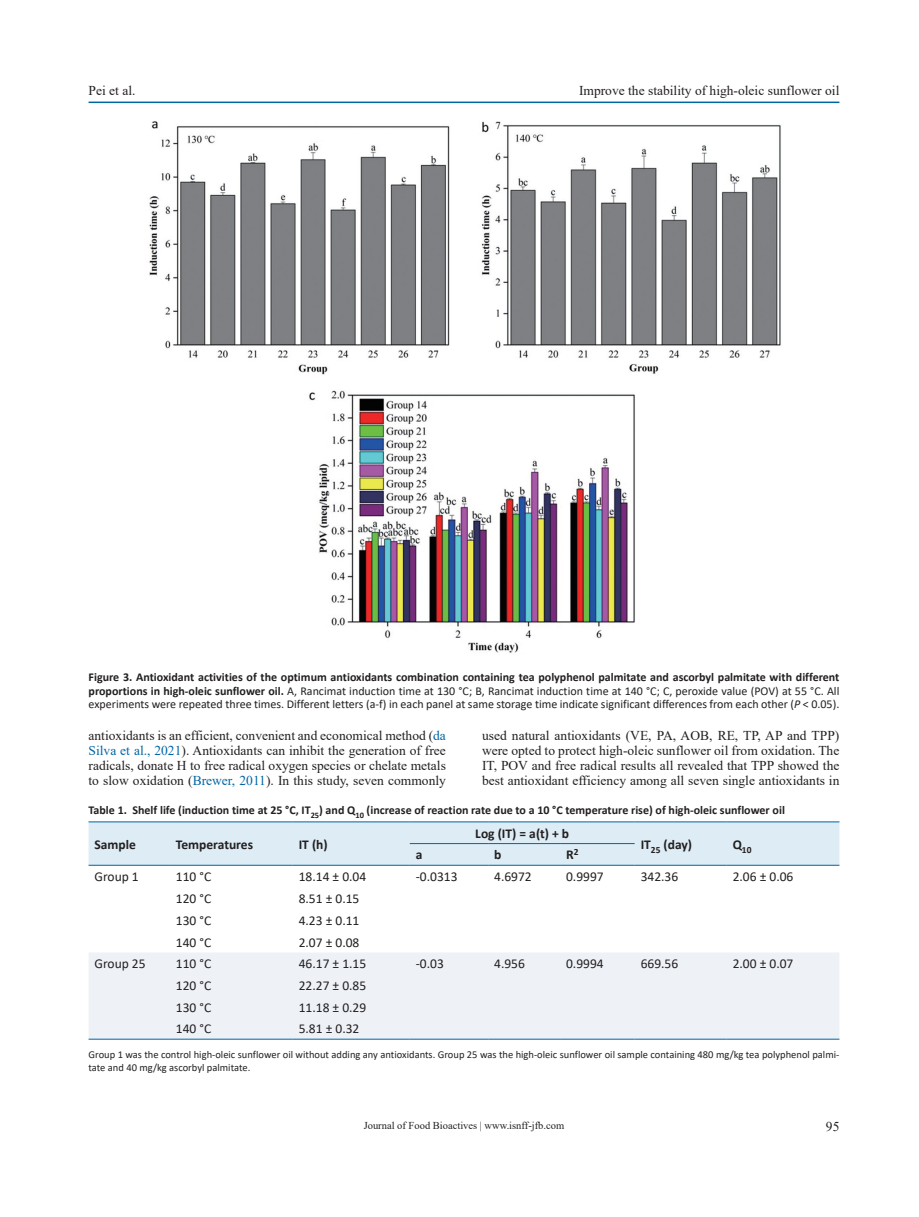
<style>
.page{position:relative;width:919px;height:1217px;background:#fff}
.page>*{position:absolute;margin:0;border:0;box-sizing:border-box;transform-origin:0 0}
.t1{font:13.5px/15px "Times New Roman";color:#231f20;text-align:justify}
.t2{font:13.5px "Calibri";color:#231f20}
.t3{font:700 13.5px "Calibri";color:#231f20}
.t4{font:12px/13.5px "Calibri";color:#231f20;text-align:justify}
.t5{font:700 12px "Calibri";color:#231f20}
.t6{font:10.5px/12.6px "Calibri";color:#231f20}
.t7{font:10.5px "Times New Roman";color:#231f20}
.t8{font:700 9.45px "Calibri";color:#231f20}
.s1{font-weight:700}
.s2{font-style:italic}
.s3{color:#0065a4}
</style>
<div class="page">
<hr style="left:88px;top:101px;width:751px;height:2px;background:#0065a4">
<img style="left:149px;top:121px;width:632px;height:532px">
<div style="left:88px;top:822px;width:751px;height:42px;background:#ddecf5"></div>
<svg style="left:88px;top:865px;width:751px;height:1px"></svg>
<div style="left:89px;top:953px;width:750px;height:85px;background:#eef2f7"></div>
<hr style="left:88px;top:864px;width:82px;height:1px;background:#0065a4">
<hr style="left:170px;top:864px;width:122px;height:1px;background:#0065a4">
<hr style="left:292px;top:864px;width:118px;height:1px;background:#0065a4">
<hr style="left:634px;top:864px;width:92px;height:1px;background:#0065a4">
<hr style="left:726px;top:864px;width:113px;height:1px;background:#0065a4">
<hr style="left:88px;top:821px;width:82px;height:1px;background:#0065a4">
<hr style="left:170px;top:821px;width:122px;height:1px;background:#0065a4">
<hr style="left:292px;top:821px;width:118px;height:1px;background:#0065a4">
<hr style="left:410px;top:821px;width:78px;height:1px;background:#0065a4">
<hr style="left:488px;top:821px;width:72px;height:1px;background:#0065a4">
<hr style="left:560px;top:821px;width:74px;height:1px;background:#0065a4">
<hr style="left:634px;top:821px;width:92px;height:1px;background:#0065a4">
<hr style="left:726px;top:821px;width:113px;height:1px;background:#0065a4">
<hr style="left:410px;top:843px;width:78px;height:1px;background:#0065a4">
<hr style="left:410px;top:864px;width:78px;height:1px;background:#0065a4">
<hr style="left:488px;top:843px;width:72px;height:1px;background:#0065a4">
<hr style="left:488px;top:864px;width:72px;height:1px;background:#0065a4">
<hr style="left:560px;top:843px;width:74px;height:1px;background:#0065a4">
<hr style="left:560px;top:864px;width:74px;height:1px;background:#0065a4">
<hr style="left:88px;top:1038px;width:82px;height:1px;background:#0065a4">
<hr style="left:170px;top:1038px;width:122px;height:1px;background:#0065a4">
<hr style="left:292px;top:1038px;width:118px;height:1px;background:#0065a4">
<hr style="left:410px;top:1038px;width:78px;height:1px;background:#0065a4">
<hr style="left:488px;top:1038px;width:72px;height:1px;background:#0065a4">
<hr style="left:560px;top:1038px;width:74px;height:1px;background:#0065a4">
<hr style="left:634px;top:1038px;width:92px;height:1px;background:#0065a4">
<hr style="left:726px;top:1038px;width:113px;height:1px;background:#0065a4">
<p class="t1" style="left:88px;top:82px;width:48px">Pei et al.</p>
<p class="t1" style="left:579px;top:82px;width:262px">Improve the stability of high-oleic sunflower oil</p>
<p class="t4" style="left:88px;top:670px;width:752px"><span class="s1">Figure 3. Antioxidant activities of the optimum antioxidants combination containing tea polyphenol palmitate and ascorbyl palmitate with different proportions in high-oleic sunflower oil.</span> A, Rancimat induction time at 130 °C; B, Rancimat induction time at 140 °C; C, peroxide value (POV) at 55 °C. All experiments were repeated three times. Different letters (a-f) in each panel at same storage time indicate significant differences from each other (<span class="s2">P</span> &lt; 0.05).</p>
<p class="t1" style="left:88px;top:727px;width:359px">antioxidants is an efficient, convenient and economical method (<span class="s3">da Silva et al., 2021</span>). Antioxidants can inhibit the generation of free radicals, donate H to free radical oxygen species or chelate metals to slow oxidation (<span class="s3">Brewer, 2011</span>). In this study, seven commonly</p>
<p class="t1" style="left:482px;top:727px;width:359px">used natural antioxidants (VE, PA, AOB, RE, TP, AP and TPP) were opted to protect high-oleic sunflower oil from oxidation. The IT, POV and free radical results all revealed that TPP showed the best antioxidant efficiency among all seven single antioxidants in</p>
<p class="t5" style="left:88px;top:801px;width:697px">Table 1. Shelf life (induction time at 25 °C, IT<sub>25</sub>) and Q<sub>10</sub> (increase of reaction rate due to a 10 °C temperature rise) of high-oleic sunflower oil</p>
<p class="t3" style="left:94px;top:834px;width:43px">Sample</p>
<p class="t3" style="left:176px;top:834px;width:79px">Temperatures</p>
<p class="t3" style="left:298px;top:834px;width:31px">IT (h)</p>
<p class="t3" style="left:475px;top:823px;width:95px">Log (IT) = a(t) + b</p>
<p class="t3" style="left:640px;top:834px;width:53px">IT<sub>25</sub> (day)</p>
<p class="t8" style="left:732px;top:842px;width:20px"><sup>Q</sup>10</p>
<p class="t3" style="left:416px;top:845px;width:8px">a</p>
<p class="t3" style="left:494px;top:845px;width:9px">b</p>
<p class="t3" style="left:566px;top:845px;width:14px">R<sup>2</sup></p>
<p class="t2" style="left:94px;top:867px;width:46px">Group 1</p>
<p class="t2" style="left:176px;top:867px;width:37px">110 °C</p>
<p class="t2" style="left:298px;top:867px;width:69px">18.14 ± 0.04</p>
<p class="t2" style="left:416px;top:867px;width:43px">-0.0313</p>
<p class="t2" style="left:494px;top:867px;width:39px">4.6972</p>
<p class="t2" style="left:566px;top:867px;width:39px">0.9997</p>
<p class="t2" style="left:640px;top:867px;width:39px">342.36</p>
<p class="t2" style="left:732px;top:867px;width:62px">2.06 ± 0.06</p>
<p class="t2" style="left:176px;top:889px;width:37px">120 °C</p>
<p class="t2" style="left:298px;top:889px;width:62px">8.51 ± 0.15</p>
<p class="t2" style="left:176px;top:910px;width:37px">130 °C</p>
<p class="t2" style="left:298px;top:910px;width:62px">4.23 ± 0.11</p>
<p class="t2" style="left:176px;top:932px;width:37px">140 °C</p>
<p class="t2" style="left:298px;top:932px;width:62px">2.07 ± 0.08</p>
<p class="t2" style="left:94px;top:954px;width:53px">Group 25</p>
<p class="t2" style="left:176px;top:954px;width:37px">110 °C</p>
<p class="t2" style="left:298px;top:954px;width:69px">46.17 ± 1.15</p>
<p class="t2" style="left:416px;top:954px;width:30px">-0.03</p>
<p class="t2" style="left:494px;top:954px;width:32px">4.956</p>
<p class="t2" style="left:566px;top:954px;width:39px">0.9994</p>
<p class="t2" style="left:640px;top:954px;width:39px">669.56</p>
<p class="t2" style="left:732px;top:954px;width:62px">2.00 ± 0.07</p>
<p class="t2" style="left:176px;top:975px;width:37px">120 °C</p>
<p class="t2" style="left:298px;top:975px;width:69px">22.27 ± 0.85</p>
<p class="t2" style="left:176px;top:997px;width:37px">130 °C</p>
<p class="t2" style="left:298px;top:997px;width:69px">11.18 ± 0.29</p>
<p class="t2" style="left:176px;top:1019px;width:37px">140 °C</p>
<p class="t2" style="left:298px;top:1019px;width:62px">5.81 ± 0.32</p>
<p class="t6" style="left:88px;top:1047px;width:752px">Group 1 was the control high-oleic sunflower oil without adding any antioxidants. Group 25 was the high-oleic sunflower oil sample containing 480 mg/kg tea polyphenol palmi&shy;tate and 40 mg/kg ascorbyl palmitate.</p>
<p class="t7" style="left:363px;top:1117px;width:202px">Journal of Food Bioactives | www.isnff-jfb.com</p>
<p class="t1" style="left:825px;top:1118px;width:15px">95</p>
</div>
